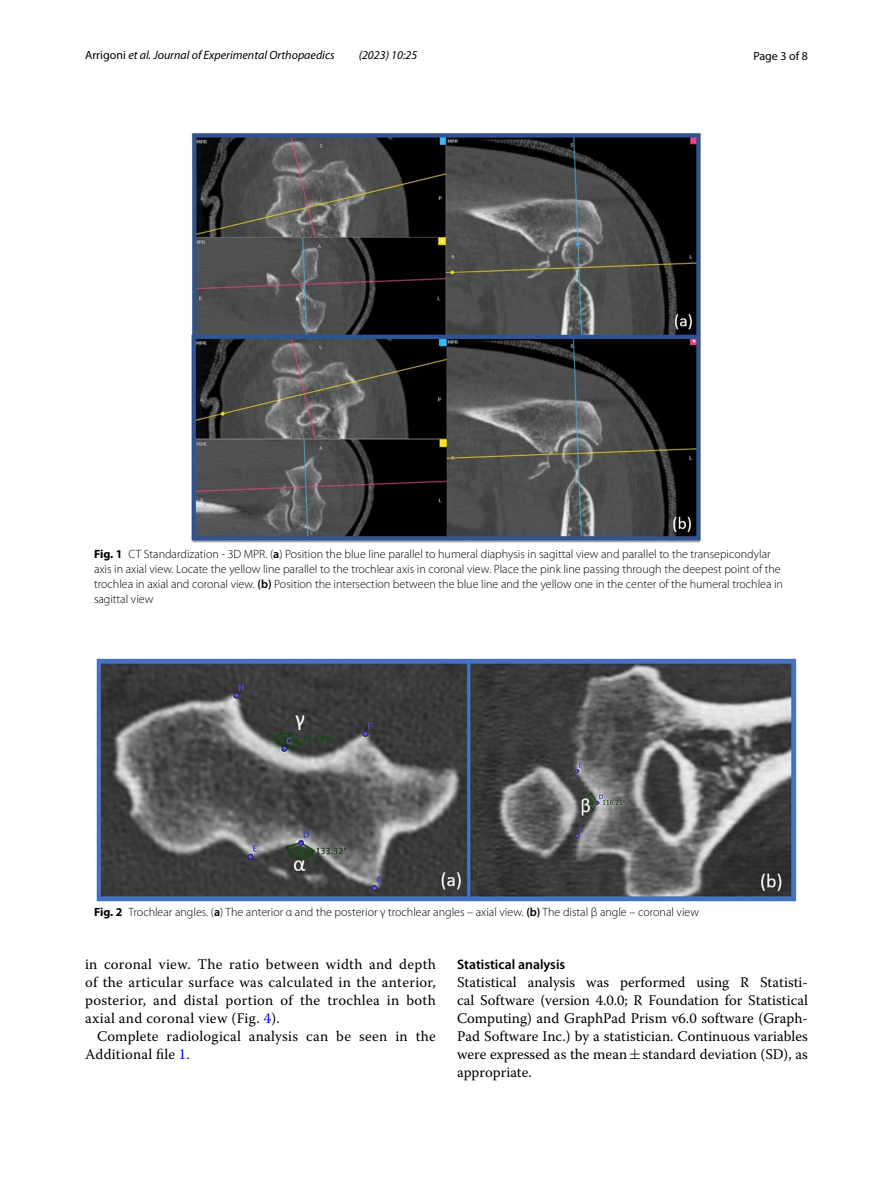
<style>
.page{position:relative;width:893px;height:1187px;background:#fff}
.page>*{position:absolute;margin:0;border:0;box-sizing:border-box;transform-origin:0 0}
.t1{font:14.7px/18px "Warnock Pro";letter-spacing:.015em;color:#000;text-align:justify}
.t2{font:600 13.8px "Myriad Pro";color:#000}
.t3{font:300 12px/15px "Myriad Pro";color:#000}
.t4{font:italic 12px "Myriad Pro";color:#000}
.t5{font:12px "Myriad Pro";color:#000}
.s1{font-style:normal}
.s2{font-weight:700}
.s3{font-weight:600}
.s4{color:#00f}
.s5{font-family:"MTSY"}
</style>
<div class="page">
<img style="left:191px;top:133px;width:511px;height:409px">
<img style="left:96px;top:658px;width:701px;height:243px">
<p class="t4" style="left:85px;top:48px;width:251px"><span class="s1">Arrigoni</span> et al. Journal of Experimental Orthopaedics</p>
<p class="t4" style="left:359px;top:48px;width:60px">(2023) 10:25</p>
<p class="t5" style="left:753px;top:48px;width:56px">Page 3 of 8</p>
<p class="t3" style="left:94px;top:546px;width:690px"><span class="s2">Fig. 1</span> CT Standardization - 3D MPR. (<span class="s3">a</span>) Position the blue line parallel to humeral diaphysis in sagittal view and parallel to the transepicondylar axis in axial view. Locate the yellow line parallel to the trochlear axis in coronal view. Place the pink line passing through the deepest point of the trochlea in axial and coronal view. <span class="s3">(b)</span> Position the intersection between the blue line and the yellow one in the center of the humeral trochlea in sagittal view</p>
<p class="t3" style="left:94px;top:904px;width:607px"><span class="s2">Fig. 2</span> Trochlear angles. (<span class="s3">a</span>) The anterior α and the posterior γ trochlear angles – axial view. <span class="s3">(b)</span> The distal β angle – coronal view</p>
<p class="t1" style="left:85px;top:955px;width:352px">in coronal view. The ratio between width and depth of the articular surface was calculated in the anterior, posterior, and distal portion of the trochlea in both axial and coronal view (Fig. <span class="s4">4</span>).</p>
<p class="t1" style="left:85px;top:1027px;width:352px;text-indent:12px">Complete radiological analysis can be seen in the<br>Additional file <span class="s4">1</span>.</p>
<p class="t2" style="left:457px;top:955px;width:110px">Statistical analysis</p>
<p class="t1" style="left:457px;top:972px;width:352px">Statistical analysis was performed using R Statisti&shy;cal Software (version 4.0.0; R Foundation for Statistical Computing) and GraphPad Prism v6.0 software (Graph-Pad Software Inc.) by a statistician. Continuous variables were expressed as the mean<span class="s5">±</span>standard deviation (SD), as appropriate.</p>
</div>
